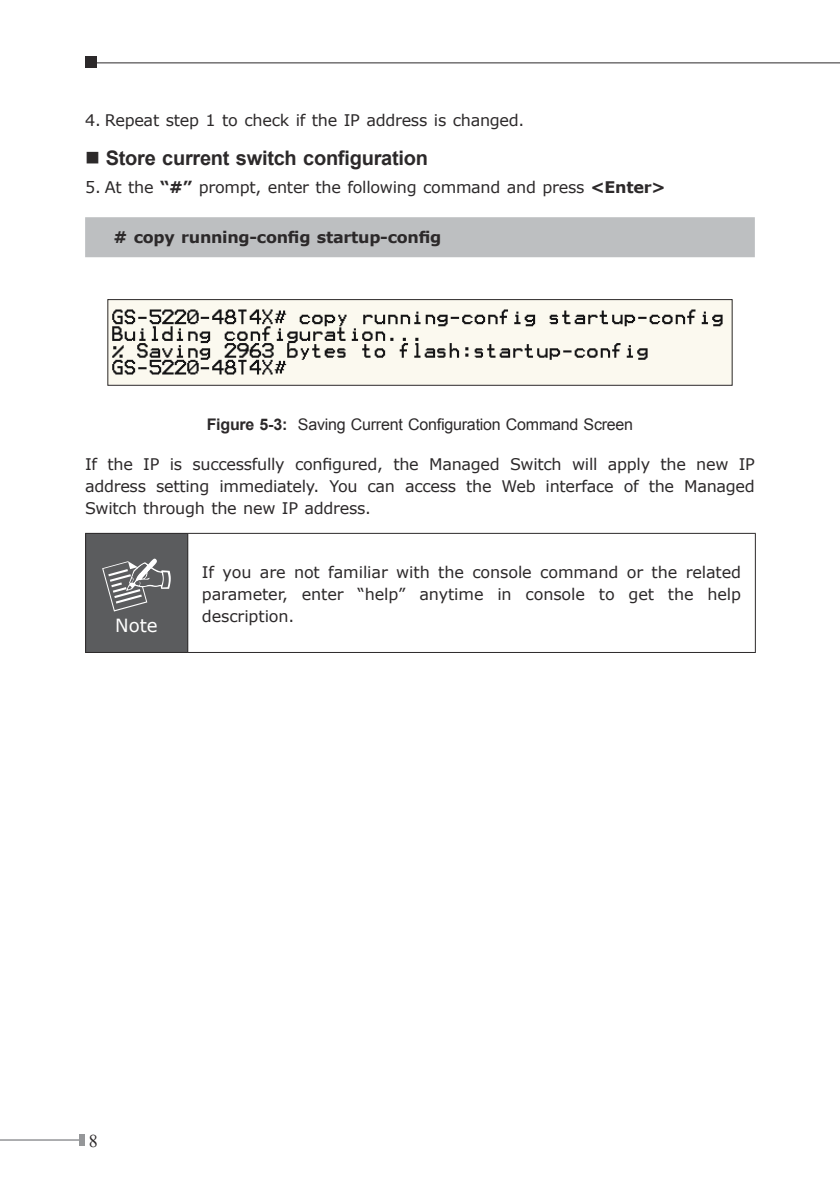
<style>
.page{position:relative;width:840px;height:1191px;background:#fff}
.page>*{position:absolute;margin:0;border:0;box-sizing:border-box;transform-origin:0 0}
.t1{font:700 20px "Arial";letter-spacing:-.015em;color:#2c292a}
.t2{font:18.2px "Verdana";color:#fff}
.t3{font:18px "Times New Roman";color:#2c292a}
.t4{font:16px/22px "Verdana";letter-spacing:-.02em;color:#2c292a;text-align:justify}
.t5{font:16px "Arial";letter-spacing:-.015em;color:#2c292a}
.t6{font:700 16px "Verdana";letter-spacing:-.015em;color:#2c292a}
.s1{font-weight:700}
</style>
<div class="page">
<hr style="left:0;top:1139px;width:81px;height:1px;background:#939597">
<div style="left:79px;top:1134px;width:5px;height:12px;background:#959799"></div>
<hr style="left:85px;top:62px;width:754px;height:1px;background:#2c292a">
<div style="left:85px;top:57px;width:11px;height:11px;background:#2c292a"></div>
<div style="left:85px;top:217px;width:669px;height:40px;background:#bdbfc1"></div>
<img style="left:109px;top:301px;width:621px;height:83px">
<div style="left:107px;top:299px;width:625px;height:87px;border:1px solid #2c292a"></div>
<div style="left:86px;top:533px;width:102px;height:119px;background:#5b5c5e"></div>
<hr style="left:85px;top:533px;width:103px;height:1px;background:#2c292a">
<hr style="left:85px;top:534px;width:1px;height:118px;background:#2c292a">
<hr style="left:188px;top:533px;width:567px;height:1px;background:#2c292a">
<hr style="left:187px;top:534px;width:1px;height:118px;background:#2c292a">
<hr style="left:754px;top:534px;width:1px;height:118px;background:#2c292a">
<hr style="left:85px;top:652px;width:103px;height:1px;background:#2c292a">
<hr style="left:188px;top:652px;width:567px;height:1px;background:#2c292a">
<svg style="left:102px;top:558px;width:69px;height:53px"></svg>
<p class="t4" style="left:85px;top:109px;width:440px">4. Repeat step 1 to check if the IP address is changed.</p>
<p class="t1" style="left:85px;top:145px;width:344px">■ Store current switch configuration</p>
<p class="t4" style="left:85px;top:176px;width:581px">5. At the <span class="s1">“#”</span> prompt, enter the following command and press <span class="s1">&lt;Enter&gt;</span></p>
<p class="t6" style="left:113px;top:226px;width:329px"># copy running-config startup-config</p>
<p class="t5" style="left:206px;top:414px;width:428px"><span class="s1">Figure 5-3:</span> Saving Current Configuration Command Screen</p>
<p class="t4" style="left:85px;top:452px;width:670px">If the IP is successfully configured, the Managed Switch will apply the new IP address setting immediately. You can access the Web interface of the Managed Switch through the new IP address.</p>
<p class="t2" style="left:115px;top:618px;width:44px">Note</p>
<p class="t4" style="left:202px;top:561px;width:540px">If you are not familiar with the console command or the related parameter, enter “help” anytime in console to get the help description.</p>
<p class="t3" style="left:89px;top:1134px;width:10px">8</p>
</div>
